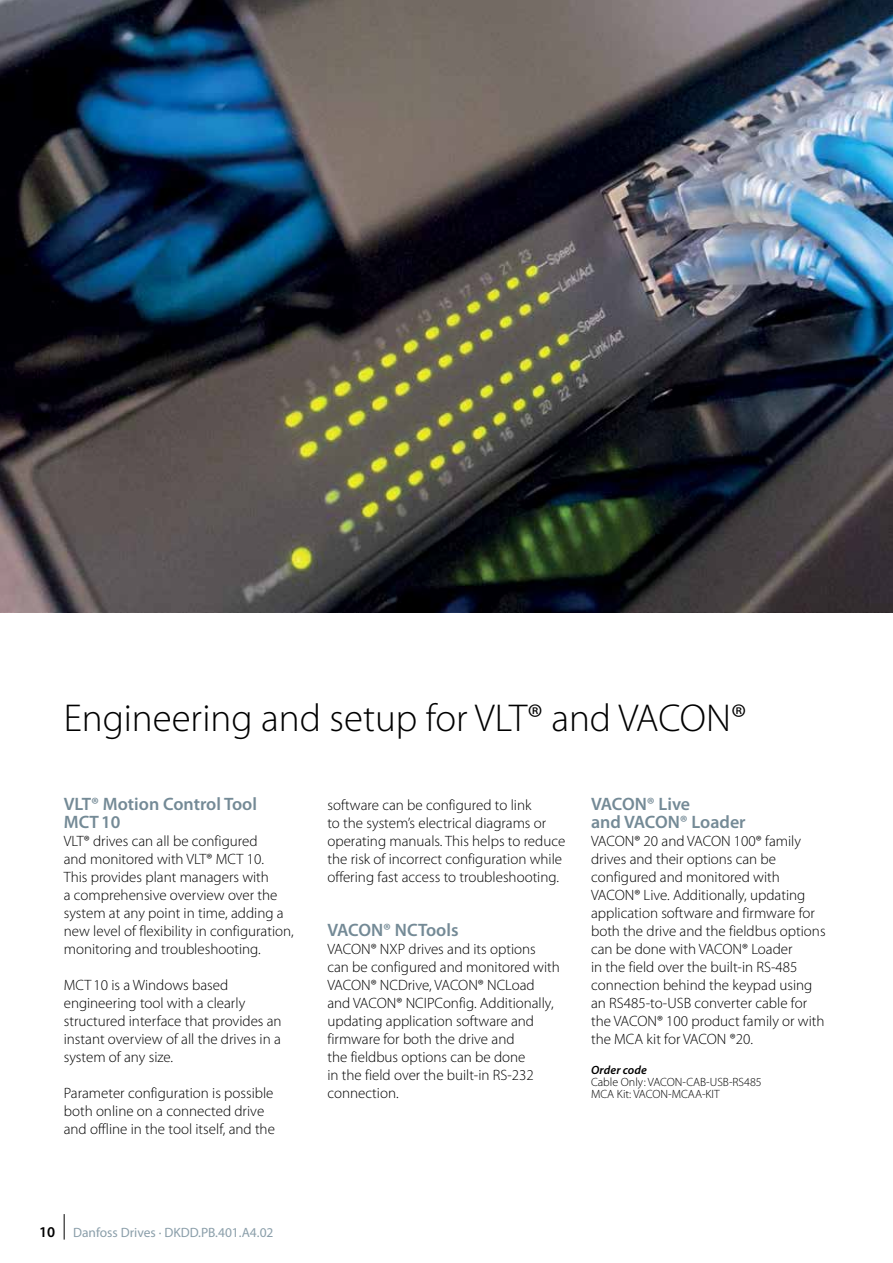
<style>
.page{position:relative;width:893px;height:1263px;background:#fff}
.page>*{position:absolute;margin:0;border:0;box-sizing:border-box;transform-origin:0 0}
.t1{font:300 39px "Myriad Pro";color:#000}
.t2{font:600 18px/18px "Myriad Pro";color:#748a96}
.t3{font:300 15px/18px "Myriad Pro";color:#000}
.t4{font:13.5px "Myriad Pro";color:#8b9faa}
.t5{font:300 12px/12px "Myriad Pro";color:#000}
.t6{font:italic 600 12px "Myriad Pro";letter-spacing:.015em;color:#000}
.s1{font-weight:600;font-size:15px;color:#000}
</style>
<div class="page">
<img style="left:0;top:0;width:893px;height:612px">
<svg style="left:64px;top:1214px;width:1px;height:25px"></svg>
<h1 class="t1" style="left:64px;top:697px;width:684px">Engineering and setup for VLT® and VACON®</h1>
<p class="t2" style="left:64px;top:795px;width:195px">VLT® Motion Control Tool<br>MCT10</p>
<p class="t3" style="left:64px;top:832px;width:231px">VLT® drives can all be configured<br>and monitored with VLT® MCT 10.<br>This provides plant managers with<br>a comprehensive overview over the system at any point in time, adding a new level of flexibility in configuration, monitoring and troubleshooting.</p>
<p class="t3" style="left:64px;top:976px;width:219px">MCT 10 is a Windows based engineering tool with a clearly structured interface that provides an instant overview of all the drives in a system of any size.</p>
<p class="t3" style="left:64px;top:1084px;width:213px">Parameter configuration is possible both online on a connected drive and offline in the tool itself, and the</p>
<p class="t3" style="left:327px;top:796px;width:239px">software can be configured to link<br>to the system’s electrical diagrams or operating manuals. This helps to reduce the risk of incorrect configuration while offering fast access to troubleshooting.</p>
<p class="t2" style="left:327px;top:921px;width:133px">VACON® NCTools</p>
<p class="t3" style="left:327px;top:940px;width:234px">VACON® NXP drives and its options can be configured and monitored with<br>VACON® NCDrive, VACON® NCLoad and VACON® NCIPConfig. Additionally, updating application software and firmware for both the drive and<br>the fieldbus options can be done<br>in the field over the built-in RS-232 connection.</p>
<p class="t2" style="left:591px;top:795px;width:156px">VACON® Live<br>and VACON® Loader</p>
<p class="t3" style="left:591px;top:832px;width:236px">VACON® 20 and VACON 100® family drives and their options can be configured and monitored with VACON® Live. Additionally, updating application software and firmware for both the drive and the fieldbus options can be done with VACON® Loader<br>in the field over the built-in RS-485 connection behind the keypad using an RS485-to-USB converter cable for the VACON® 100 product family or with the MCA kit for VACON ®20.</p>
<p class="t6" style="left:591px;top:1063px;width:57px">Order code</p>
<p class="t5" style="left:591px;top:1076px;width:172px">Cable Only: VACON-CAB-USB-RS485<br>MCA Kit: VACON-MCAA-KIT</p>
<p class="t4" style="left:39px;top:1225px;width:236px"><span class="s1">10</span> Danfoss Drives · DKDD.PB.401.A4.02</p>
</div>
